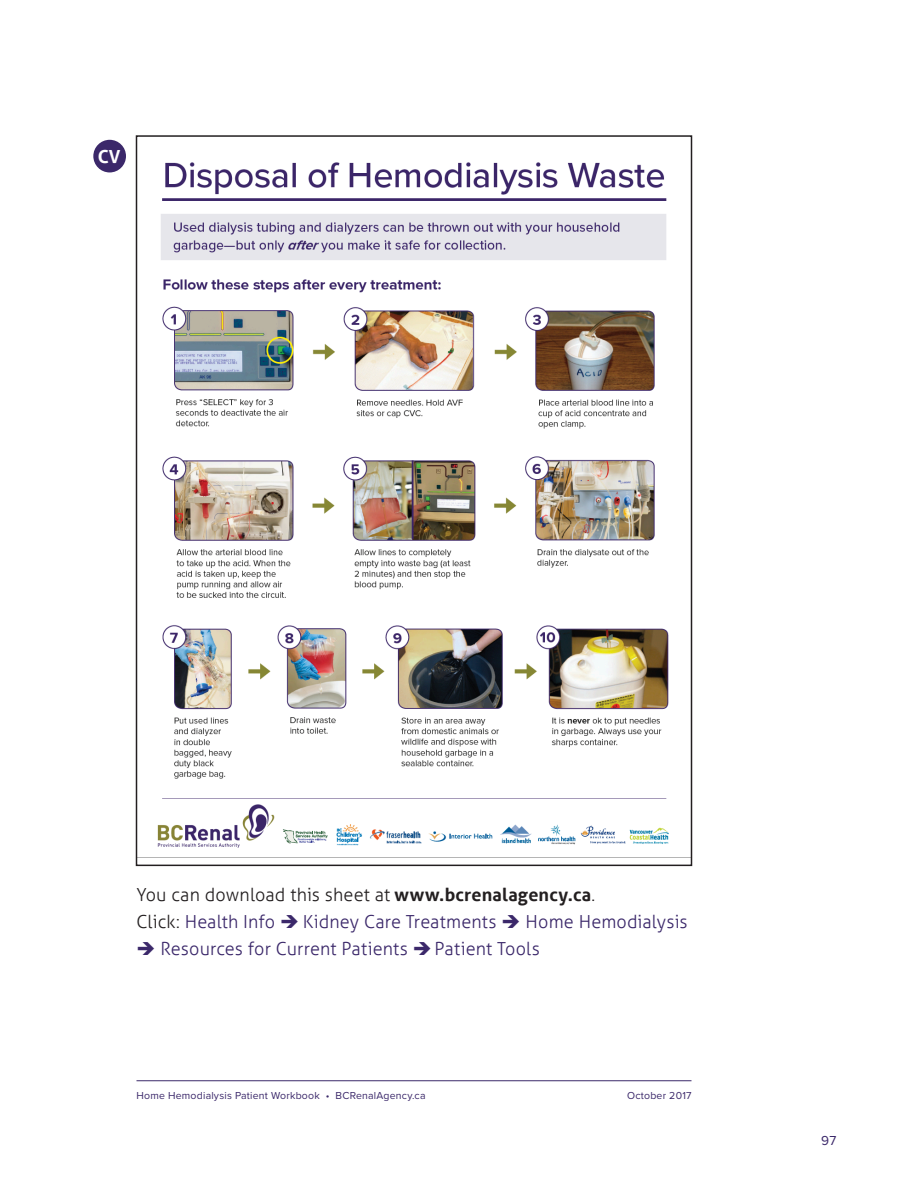
<style>
.page{position:relative;width:918px;height:1188px;background:#fff}
.page>*{position:absolute;margin:0;border:0;box-sizing:border-box;transform-origin:0 0}
.t1{font:300 18px "Aller";letter-spacing:.005em;color:#3b286a}
.t2{font:300 18px "Aller";letter-spacing:.01em;color:#231f20}
.t3{font:700 18px "Aller";color:#fff}
.t4{font:13.5px "Proxima Nova";color:#3b286a}
.t5{font:10.5px "Proxima Nova";letter-spacing:.02em;color:#3b286a}
.s1{font-weight:700}
.s2{color:#231f20}
</style>
<div class="page">
<hr style="left:136px;top:1080px;width:556px;height:1px;background:#3b286a">
<img style="left:139px;top:162px;width:550px;height:696px">
<div style="left:93px;top:140px;width:33px;height:32px;background:#3b286a;border-radius:50%"></div>
<p class="t3" style="left:98px;top:145px;width:24px">CV</p>
<p class="t2" style="left:136px;top:884px;width:460px">You can download this sheet at <span class="s1">www.bcrenalagency.ca</span>.</p>
<p class="t1" style="left:136px;top:911px;width:553px"><span class="s2">Click:</span> Health Info ➔ Kidney Care Treatments ➔ Home Hemodialysis</p>
<p class="t1" style="left:136px;top:938px;width:405px">➔ Resources for Current Patients ➔Patient Tools</p>
<p class="t5" style="left:136px;top:1089px;width:291px">Home Hemodialysis Patient Workbook • BCRenalAgency.ca</p>
<p class="t5" style="left:627px;top:1089px;width:66px">October 2017</p>
<p class="t4" style="left:821px;top:1132px;width:17px">97</p>
</div>
